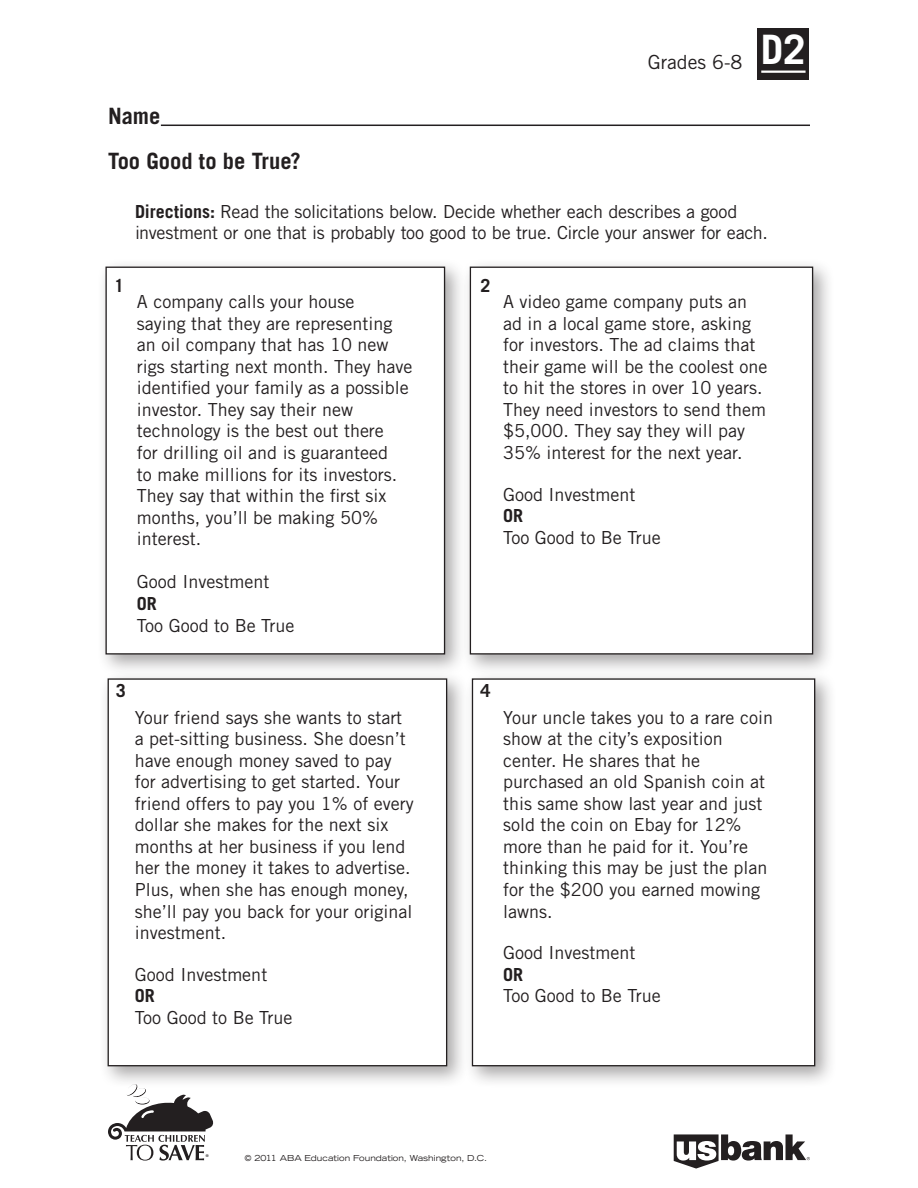
<style>
.page{position:relative;width:918px;height:1188px;background:#fff}
.page>*{position:absolute;margin:0;border:0;box-sizing:border-box;transform-origin:0 0}
.t1{font:700 40.65px "Trade Gothic LT Std";color:#fff}
.t2{font:700 22.5px "Trade Gothic LT Std";color:#231f20}
.t3{font:19.5px "Trade Gothic LT Std";color:#231f20}
.t4{font:18px/21.6px "Trade Gothic LT Std";color:#231f20}
.t5{font:700 18px "Trade Gothic LT Std";color:#231f20}
.t6{font:8.4px "Optima";color:#231f20}
.t7{font:expanded 8.25px "Trade Gothic LT Std";color:#231f20}
.s1{font-weight:700}
</style>
<div class="page">
<div style="left:757px;top:28px;width:52px;height:52px;background:#231f20"></div>
<hr style="left:761px;top:71px;width:45px;height:2px;background:#fff">
<svg style="left:674px;top:1134px;width:136px;height:35px"></svg>
<svg style="left:108px;top:1088px;width:106px;height:73px"></svg>
<div style="left:97px;top:258px;width:370px;height:419px;background:#231f20;opacity:.4"></div>
<div style="left:106px;top:267px;width:339px;height:387px;background:#fff"></div>
<div style="left:105px;top:267px;width:340px;height:388px;border:1px solid #231f20"></div>
<div style="left:461px;top:258px;width:374px;height:419px;background:#231f20;opacity:.4"></div>
<div style="left:470px;top:267px;width:343px;height:387px;background:#fff"></div>
<div style="left:470px;top:267px;width:343px;height:388px;border:1px solid #231f20"></div>
<div style="left:99px;top:670px;width:370px;height:418px;background:#231f20;opacity:.4"></div>
<div style="left:108px;top:679px;width:339px;height:387px;background:#fff"></div>
<div style="left:108px;top:678px;width:339px;height:388px;border:1px solid #231f20"></div>
<div style="left:463px;top:670px;width:375px;height:418px;background:#231f20;opacity:.4"></div>
<div style="left:472px;top:679px;width:343px;height:387px;background:#fff"></div>
<div style="left:472px;top:678px;width:343px;height:388px;border:1px solid #231f20"></div>
<hr style="left:161px;top:125px;width:649px;height:1px;background:#231f20">
<p class="t3" style="left:648px;top:50px;width:96px">Grades 6-8</p>
<p class="t1" style="left:761px;top:25px;width:47px">D2</p>
<p class="t2" style="left:108px;top:102px;width:54px">Name</p>
<p class="t2" style="left:108px;top:147px;width:194px">Too Good to be True?</p>
<p class="t4" style="left:135px;top:200px;width:634px"><span class="s1">Directions:</span> Read the solicitations below. Decide whether each describes a good investment or one that is probably too good to be true. Circle your answer for each.</p>
<p class="t5" style="left:114px;top:274px;width:12px">1</p>
<p class="t5" style="left:481px;top:274px;width:12px">2</p>
<p class="t4" style="left:137px;top:291px;width:219px">A company calls your house</p>
<p class="t4" style="left:137px;top:312px;width:277px">saying that they are representing an oil company that has 10 new rigs starting next month. They have identified your family as a possible investor. They say their new technology is the best out there<br>for drilling oil and is guaranteed<br>to make millions for its investors.<br>They say that within the first six months, you’ll be making 50% interest.</p>
<p class="t4" style="left:137px;top:571px;width:134px">Good Investment</p>
<p class="t5" style="left:137px;top:593px;width:22px">OR</p>
<p class="t4" style="left:137px;top:614px;width:159px">Too Good to Be True</p>
<p class="t4" style="left:503px;top:291px;width:266px">A video game company puts an ad in a local game store, asking for investors. The ad claims that their game will be the coolest one to hit the stores in over 10 years.<br>They need investors to send them $5,000. They say they will pay<br>35% interest for the next year.</p>
<p class="t4" style="left:503px;top:483px;width:134px">Good Investment</p>
<p class="t5" style="left:503px;top:505px;width:22px">OR</p>
<p class="t4" style="left:503px;top:526px;width:159px">Too Good to Be True</p>
<p class="t5" style="left:116px;top:680px;width:12px">3</p>
<p class="t5" style="left:481px;top:680px;width:12px">4</p>
<p class="t4" style="left:135px;top:706px;width:280px">Your friend says she wants to start a pet-sitting business. She doesn’t have enough money saved to pay for advertising to get started. Your friend offers to pay you 1% of every dollar she makes for the next six months at her business if you lend her the money it takes to advertise.<br>Plus, when she has enough money, she’ll pay you back for your original investment.</p>
<p class="t4" style="left:135px;top:963px;width:134px">Good Investment</p>
<p class="t5" style="left:135px;top:985px;width:22px">OR</p>
<p class="t4" style="left:135px;top:1006px;width:159px">Too Good to Be True</p>
<p class="t4" style="left:503px;top:706px;width:271px">Your uncle takes you to a rare coin show at the city’s exposition</p>
<p class="t4" style="left:503px;top:749px;width:199px">center. He shares that he</p>
<p class="t4" style="left:503px;top:771px;width:266px">purchased an old Spanish coin at this same show last year and just sold the coin on Ebay for 12% more than he paid for it. You’re thinking this may be just the plan for the $200 you earned mowing lawns.</p>
<p class="t4" style="left:503px;top:942px;width:134px">Good Investment</p>
<p class="t5" style="left:503px;top:963px;width:22px">OR</p>
<p class="t4" style="left:503px;top:985px;width:159px">Too Good to Be True</p>
<p class="t6" style="left:205px;top:1152px;width:5px">®</p>
<p class="t7" style="left:245px;top:1153px;width:244px">© 2011 ABA Education Foundation, Washington, D.C.</p>
</div>
